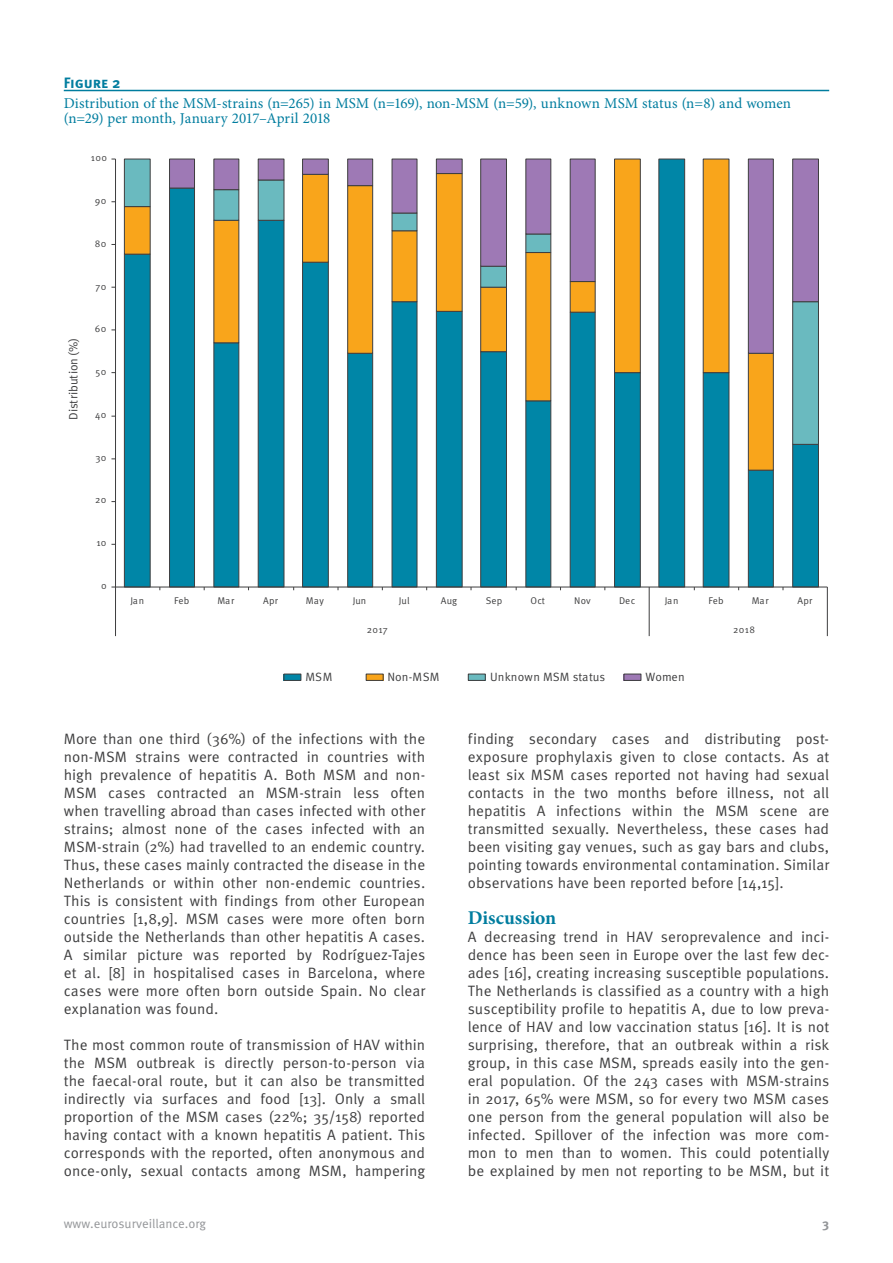
<style>
.page{position:relative;width:893px;height:1263px;background:#fff}
.page>*{position:absolute;margin:0;border:0;box-sizing:border-box;transform-origin:0 0}
.t1{font:700 19.5px "Minion Pro";color:#007d9f}
.t2{font:15px/18px "Meta Pro";letter-spacing:.005em;color:#3e3e3f;text-align:justify}
.t3{font:15px/15px "Minion Pro";letter-spacing:.005em;color:#007d9f}
.t4{font:700 15px "Meta Pro";letter-spacing:-.005em;color:#007d9f}
.t5{font:12.75px "Meta Pro";color:#939598}
.t6{font:700 12.75px "Meta Pro";color:#939598}
.t7{font:12px "Meta Pro";letter-spacing:.01em;color:#3e3e3f}
.t8{font:9.75px "Meta Pro";letter-spacing:.03em;color:#3e3e3f}
</style>
<div class="page">
<hr style="left:64px;top:90px;width:765px;height:1px;background:#007d9f">
<svg style="left:124px;top:445px;width:695px;height:142px"></svg>
<svg style="left:124px;top:445px;width:650px;height:26px"></svg>
<svg style="left:124px;top:158px;width:695px;height:287px"></svg>
<svg style="left:169px;top:158px;width:650px;height:196px"></svg>
<hr style="left:115px;top:159px;width:1px;height:428px;background:#3e3e3f">
<hr style="left:116px;top:587px;width:711px;height:1px;background:#3e3e3f">
<hr style="left:827px;top:587px;width:1px;height:49px;background:#3e3e3f">
<hr style="left:649px;top:587px;width:1px;height:49px;background:#3e3e3f">
<hr style="left:115px;top:587px;width:1px;height:49px;background:#3e3e3f">
<div style="left:284px;top:674px;width:17px;height:6px;background:#0086a7"></div>
<div style="left:284px;top:674px;width:17px;height:7px;border:1px solid #3e3e3f"></div>
<div style="left:366px;top:674px;width:17px;height:6px;background:#f9a51b"></div>
<div style="left:366px;top:674px;width:18px;height:7px;border:1px solid #3e3e3f"></div>
<div style="left:468px;top:674px;width:17px;height:6px;background:#6ababf"></div>
<div style="left:468px;top:674px;width:18px;height:7px;border:1px solid #3e3e3f"></div>
<div style="left:624px;top:674px;width:17px;height:6px;background:#9e79b5"></div>
<div style="left:624px;top:674px;width:17px;height:7px;border:1px solid #3e3e3f"></div>
<p class="t4" style="left:64px;top:73px;width:58px">Figure 2</p>
<p class="t3" style="left:64px;top:96px;width:729px">Distribution of the MSM-strains (n=265) in MSM (n=169), non-MSM (n=59), unknown MSM status (n=8) and women (n=29) per month, January 2017–April 2018</p>
<p class="t8" style="left:91px;top:152px;width:18px">100</p>
<p class="t8" style="left:95px;top:195px;width:13px">90</p>
<p class="t8" style="left:95px;top:237px;width:13px">80</p>
<p class="t8" style="left:96px;top:280px;width:12px">70</p>
<p class="t7" style="left:66px;top:420px;width:84px;rotate:-90deg">Distribution (%)</p>
<p class="t8" style="left:95px;top:323px;width:13px">60</p>
<p class="t8" style="left:96px;top:365px;width:12px">50</p>
<p class="t8" style="left:95px;top:408px;width:13px">40</p>
<p class="t8" style="left:95px;top:451px;width:13px">30</p>
<p class="t8" style="left:95px;top:494px;width:13px">20</p>
<p class="t8" style="left:96px;top:536px;width:12px">10</p>
<p class="t8" style="left:101px;top:579px;width:7px">0</p>
<p class="t8" style="left:130px;top:594px;width:15px">Jan</p>
<p class="t8" style="left:174px;top:594px;width:17px">Feb</p>
<p class="t8" style="left:217px;top:594px;width:18px">Mar</p>
<p class="t8" style="left:263px;top:594px;width:16px">Apr</p>
<p class="t8" style="left:306px;top:594px;width:19px">May</p>
<p class="t8" style="left:353px;top:594px;width:15px">Jun</p>
<p class="t8" style="left:399px;top:594px;width:12px">Jul</p>
<p class="t8" style="left:441px;top:594px;width:18px">Aug</p>
<p class="t8" style="left:486px;top:594px;width:18px">Sep</p>
<p class="t8" style="left:531px;top:594px;width:16px">Oct</p>
<p class="t8" style="left:574px;top:594px;width:18px">Nov</p>
<p class="t8" style="left:619px;top:594px;width:18px">Dec</p>
<p class="t8" style="left:665px;top:594px;width:15px">Jan</p>
<p class="t8" style="left:708px;top:594px;width:17px">Feb</p>
<p class="t8" style="left:752px;top:594px;width:18px">Mar</p>
<p class="t8" style="left:798px;top:594px;width:16px">Apr</p>
<p class="t8" style="left:367px;top:624px;width:23px">2017</p>
<p class="t8" style="left:733px;top:624px;width:23px">2018</p>
<p class="t7" style="left:305px;top:669px;width:29px">MSM</p>
<p class="t7" style="left:387px;top:669px;width:54px">Non-MSM</p>
<p class="t7" style="left:490px;top:669px;width:117px">Unknown MSM status</p>
<p class="t7" style="left:646px;top:669px;width:41px">Women</p>
<p class="t2" style="left:64px;top:730px;width:363px">More than one third (36%) of the infections with the non-MSM strains were contracted in countries with high prevalence of hepatitis A. Both MSM and non-MSM cases contracted an MSM-strain less often when travelling abroad than cases infected with other strains; almost none of the cases infected with an MSM-strain (2%) had travelled to an endemic country.<br>Thus, these cases mainly contracted the disease in the Netherlands or within other non-endemic countries.<br>This is consistent with findings from other European countries [1,8,9]. MSM cases were more often born outside the Netherlands than other hepatitis A cases.<br>A similar picture was reported by Rodríguez-Tajes et al. [8] in hospitalised cases in Barcelona, where cases were more often born outside Spain. No clear explanation was found.</p>
<p class="t2" style="left:64px;top:1036px;width:363px">The most common route of transmission of HAV within the MSM outbreak is directly person-to-person via the faecal-oral route, but it can also be transmitted indirectly via surfaces and food [13]. Only a small proportion of the MSM cases (22%; 35/158) reported having contact with a known hepatitis A patient. This corresponds with the reported, often anonymous and once-only, sexual contacts among MSM, hampering</p>
<p class="t2" style="left:468px;top:730px;width:363px">finding secondary cases and distributing post&shy;exposure prophylaxis given to close contacts. As at least six MSM cases reported not having had sexual contacts in the two months before illness, not all hepatitis A infections within the MSM scene are transmitted sexually. Nevertheless, these cases had been visiting gay venues, such as gay bars and clubs, pointing towards environmental contamination. Similar observations have been reported before [14,15].</p>
<h1 class="t1" style="left:468px;top:904px;width:90px">Discussion</h1>
<p class="t2" style="left:468px;top:928px;width:363px">A decreasing trend in HAV seroprevalence and inci&shy;dence has been seen in Europe over the last few dec&shy;ades [16], creating increasing susceptible populations.<br>The Netherlands is classified as a country with a high susceptibility profile to hepatitis A, due to low preva&shy;lence of HAV and low vaccination status [16]. It is not surprising, therefore, that an outbreak within a risk group, in this case MSM, spreads easily into the gen&shy;eral population. Of the 243 cases with MSM-strains in 2017, 65% were MSM, so for every two MSM cases one person from the general population will also be infected. Spillover of the infection was more com&shy;mon to men than to women. This could potentially be explained by men not reporting to be MSM, but it</p>
<p class="t5" style="left:64px;top:1215px;width:144px">www.eurosurveillance.org</p>
<p class="t6" style="left:822px;top:1215px;width:8px">3</p>
</div>
